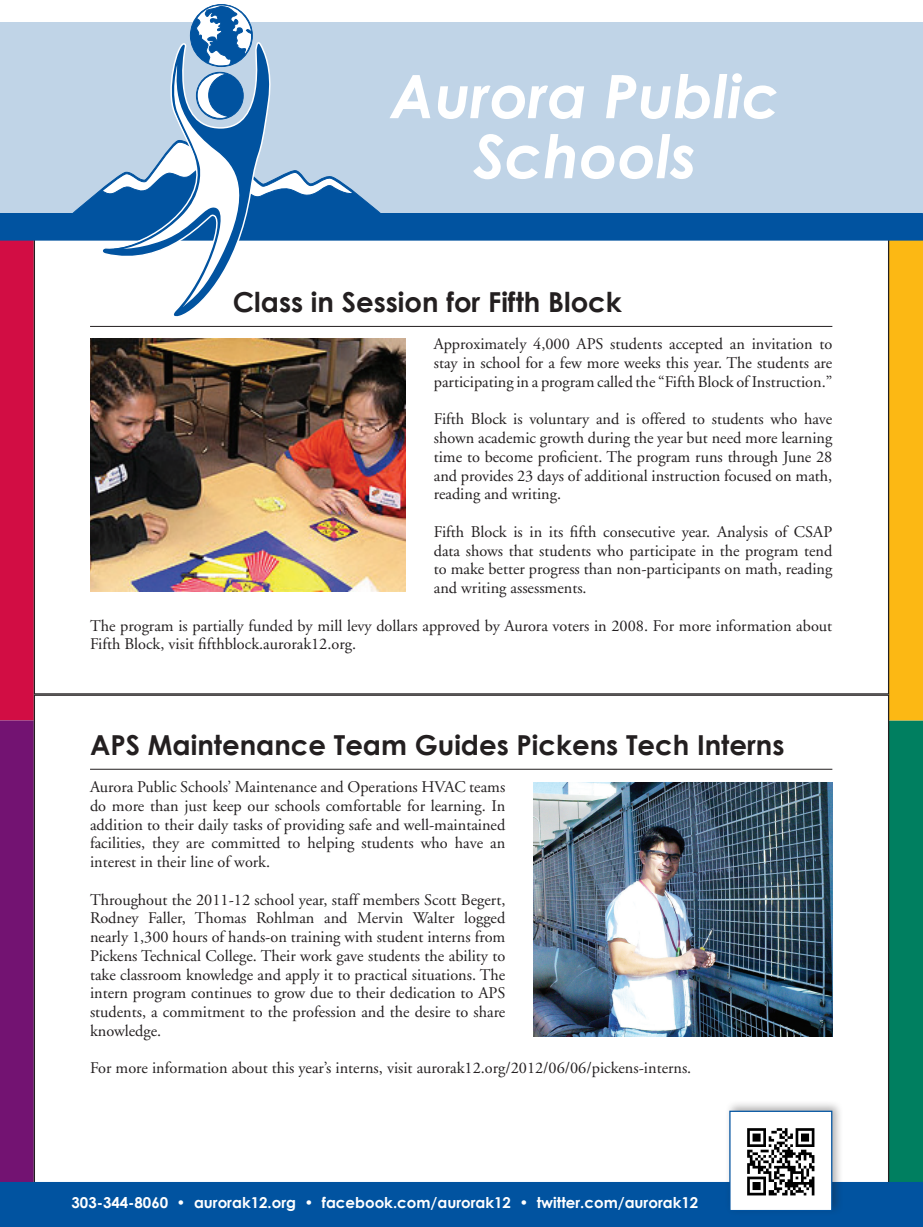
<style>
.page{position:relative;width:923px;height:1227px;background:#fff}
.page>*{position:absolute;margin:0;border:0;box-sizing:border-box;transform-origin:0 0}
.t1{font:italic 700 60px/60px "Century Gothic";color:#fff;text-align:center}
.Heading{font:700 27.5px "Century Gothic";color:#231f20}
.Body_Text{font:16.25px/18.8px "Adobe Garamond";color:#231f20;text-align:justify}
.t2{font:700 15px "Century Gothic";color:#fff}
</style>
<div class="page">
<div style="left:889px;top:721px;width:33px;height:460px;background:#007f60"></div>
<div style="left:889px;top:720px;width:33px;height:461px;border:1px solid #007f60"></div>
<div style="left:1px;top:240px;width:32px;height:479px;background:#d20d44"></div>
<div style="left:0;top:240px;width:34px;height:480px;border:1px solid #d20d44"></div>
<div style="left:889px;top:240px;width:33px;height:479px;background:#fcb814"></div>
<div style="left:889px;top:240px;width:33px;height:480px;border:1px solid #fcb814"></div>
<div style="left:1px;top:721px;width:32px;height:460px;background:#731372"></div>
<div style="left:0;top:720px;width:34px;height:461px;border:1px solid #731372"></div>
<div style="left:0;top:22px;width:922px;height:191px;background:#c0d4e7"></div>
<div style="left:1px;top:214px;width:921px;height:26px;background:#0153a0"></div>
<div style="left:0;top:213px;width:922px;height:27px;border:1px solid #0153a0"></div>
<svg style="left:70px;top:4px;width:313px;height:313px"></svg>
<div style="left:1px;top:1182px;width:921px;height:44px;background:#0153a0"></div>
<div style="left:724px;top:1099px;width:119px;height:116px;background:#231f20;opacity:.35"></div>
<img style="left:731px;top:1112px;width:99px;height:96px">
<div style="left:729px;top:1110px;width:103px;height:100px;border:1px solid #0153a0"></div>
<hr style="left:90px;top:326px;width:742px;height:1px;background:#231f20">
<img style="left:90px;top:339px;width:315px;height:253px">
<img style="left:533px;top:782px;width:299px;height:253px">
<hr style="left:90px;top:768px;width:742px;height:1px;background:#231f20">
<p class="t1" style="left:390px;top:65px;width:391px">Aurora Public<br>Schools</p>
<p class="Heading" style="left:233px;top:284px;width:390px">Class in Session for Fifth Block</p>
<p class="Body_Text" style="left:434px;top:335px;width:400px">Approximately 4,000 APS students accepted an invitation to stay in school for a few more weeks this year. The students are participating in a program called the “Fifth Block of Instruction.”</p>
<p class="Body_Text" style="left:434px;top:410px;width:400px">Fifth Block is voluntary and is offered to students who have shown academic growth during the year but need more learning time to become proficient. The program runs through June 28 and provides 23 days of additional instruction focused on math, reading and writing.</p>
<p class="Body_Text" style="left:434px;top:522px;width:400px">Fifth Block is in its fifth consecutive year. Analysis of CSAP data shows that students who participate in the program tend to make better progress than non-participants on math, reading and writing assessments.</p>
<p class="Body_Text" style="left:90px;top:616px;width:743px">The program is partially funded by mill levy dollars approved by Aurora voters in 2008. For more information about<br>Fifth Block, visit fifthblock.aurorak12.org.</p>
<p class="Heading" style="left:90px;top:727px;width:696px">APS Maintenance Team Guides Pickens Tech Interns</p>
<p class="Body_Text" style="left:90px;top:777px;width:417px">Aurora Public Schools’ Maintenance and Operations HVAC teams do more than just keep our schools comfortable for learning. In addition to their daily tasks of providing safe and well-maintained facilities, they are committed to helping students who have an interest in their line of work.</p>
<p class="Body_Text" style="left:90px;top:890px;width:417px">Throughout the 2011-12 school year, staff members Scott Begert, Rodney Faller, Thomas Rohlman and Mervin Walter logged nearly 1,300 hours of hands-on training with student interns from Pickens Technical College. Their work gave students the ability to take classroom knowledge and apply it to practical situations. The intern program continues to grow due to their dedication to APS students, a commitment to the profession and the desire to share knowledge.</p>
<p class="Body_Text" style="left:90px;top:1059px;width:602px">For more information about this year’s interns, visit aurorak12.org/2012/06/06/pickens-interns.</p>
<p class="t2" style="left:72px;top:1192px;width:628px">303-344-8060 • aurorak12.org • facebook.com/aurorak12 • twitter.com/aurorak12</p>
</div>
